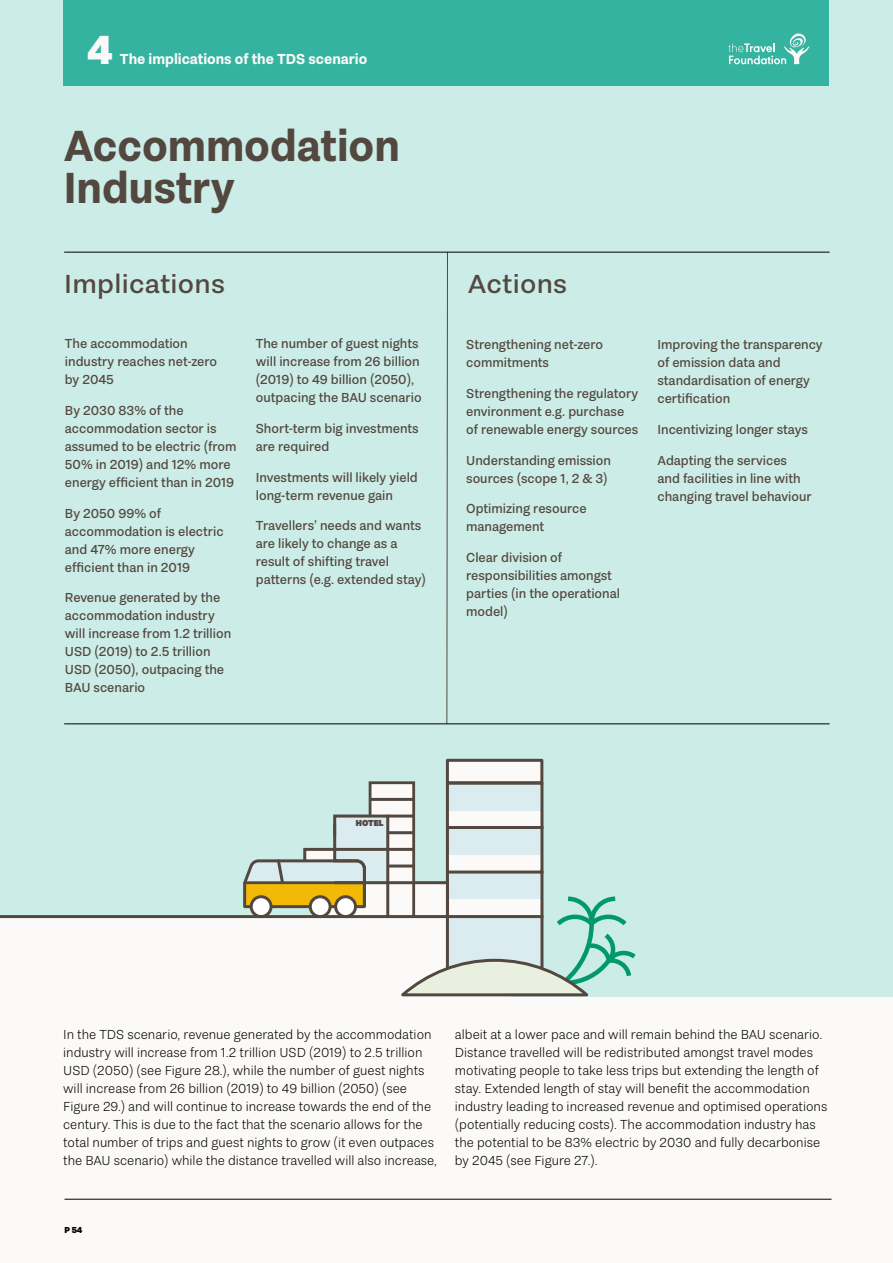
<style>
.page{position:relative;width:893px;height:1263px;background:#fbfaf8}
.page>*{position:absolute;margin:0;border:0;box-sizing:border-box;transform-origin:0 0}
.t1{font:700 45px/42px "Passenger Sans";color:#53483f}
.t2{font:900 42px "Passenger Sans";color:#fbfaf8}
.t3{font:500 27px "Passenger Sans";letter-spacing:.01em;color:#53483f;scale:1.08 1}
.t4{font:700 15px "Passenger Sans";color:#fbfaf8}
.t5{font:500 13.5px/18px "Passenger Sans";color:#53483f}
.t6{font:300 13.5px/18px "Passenger Sans";color:#000}
.t7{font:900 9px "Passenger Sans";color:#53483f}
.t8{font:900 9px "Passenger Sans";color:#000}
</style>
<div class="page">
<div style="left:0;top:0;width:893px;height:916px;background:#ccece7"></div>
<div style="left:512px;top:870px;width:381px;height:126px;background:#ccece7"></div>
<div style="left:447px;top:760px;width:95px;height:212px;background:#fbfaf8"></div>
<div style="left:64px;top:0;width:765px;height:85px;background:#34b3a0"></div>
<svg style="left:728px;top:33px;width:82px;height:31px"></svg>
<hr style="left:65px;top:1199px;width:766px;height:1px;background:#000">
<svg style="left:446px;top:253px;width:2px;height:471px"></svg>
<hr style="left:64px;top:252px;width:766px;height:1px;background:#000">
<hr style="left:64px;top:724px;width:766px;height:1px;background:#000">
<svg style="left:0;top:915px;width:241px;height:4px"></svg>
<svg style="left:241px;top:780px;width:400px;height:217px"></svg>
<div style="left:446px;top:759px;width:97px;height:25px;border:3px solid #53483f"></div>
<h2 class="t2" style="left:87px;top:25px;width:27px">4</h2>
<p class="t4" style="left:120px;top:50px;width:249px">The implications of the TDS scenario</p>
<h1 class="t1" style="left:64px;top:125px;width:338px">Accommodation<br>Industry</h1>
<h3 class="t3" style="left:64px;top:268px;width:150px">Implications</h3>
<h3 class="t3" style="left:468px;top:268px;width:94px">Actions</h3>
<p class="t5" style="left:65px;top:335px;width:154px">The accommodation industry reaches net-zero by 2045</p>
<p class="t5" style="left:65px;top:401px;width:173px">By 2030 83% of the accommodation sector is assumed to be electric (from<br>50% in 2019) and 12% more energy efficient than in 2019</p>
<p class="t5" style="left:65px;top:504px;width:160px">By 2050 99% of accommodation is electric and 47% more energy efficient than in 2019</p>
<p class="t5" style="left:65px;top:589px;width:168px">Revenue generated by the accommodation industry will increase from 1.2 trillion<br>USD (2019) to 2.5 trillion<br>USD (2050), outpacing the<br>BAU scenario</p>
<p class="t5" style="left:256px;top:334px;width:167px">The number of guest nights will increase from 26 billion (2019) to 49 billion (2050), outpacing the BAU scenario</p>
<p class="t5" style="left:256px;top:419px;width:164px">Short-term big investments are required</p>
<p class="t5" style="left:256px;top:468px;width:164px">Investments will likely yield long-term revenue gain</p>
<p class="t5" style="left:256px;top:517px;width:172px">Travellers’ needs and wants are likely to change as a result of shifting travel patterns (e.g. extended stay)</p>
<p class="t5" style="left:466px;top:335px;width:138px">Strengthening net-zero commitments</p>
<p class="t5" style="left:466px;top:384px;width:174px">Strengthening the regulatory environment e.g. purchase of renewable energy sources</p>
<p class="t5" style="left:466px;top:451px;width:146px">Understanding emission sources (scope 1, 2 &amp; 3)</p>
<p class="t5" style="left:466px;top:500px;width:122px">Optimizing resource management</p>
<p class="t5" style="left:466px;top:548px;width:155px">Clear division of responsibilities amongst parties (in the operational model)</p>
<p class="t5" style="left:657px;top:335px;width:167px">Improving the transparency of emission data and standardisation of energy certification</p>
<p class="t5" style="left:657px;top:420px;width:152px">Incentivizing longer stays</p>
<p class="t5" style="left:657px;top:451px;width:156px">Adapting the services and facilities in line with changing travel behaviour</p>
<p class="t7" style="left:356px;top:817px;width:29px">HOTEL</p>
<p class="t6" style="left:63px;top:1025px;width:375px">In the TDS scenario, revenue generated by the accommodation industry will increase from 1.2 trillion USD (2019) to 2.5 trillion USD (2050) (see Figure 28.), while the number of guest nights will increase from 26 billion (2019) to 49 billion (2050) (see Figure 29.) and will continue to increase towards the end of the century. This is due to the fact that the scenario allows for the total number of trips and guest nights to grow (it even outpaces the BAU scenario) while the distance travelled will also increase,</p>
<p class="t6" style="left:455px;top:1025px;width:374px">albeit at a lower pace and will remain behind the BAU scenario.<br>Distance travelled will be redistributed amongst travel modes motivating people to take less trips but extending the length of stay. Extended length of stay will benefit the accommodation industry leading to increased revenue and optimised operations (potentially reducing costs). The accommodation industry has the potential to be 83% electric by 2030 and fully decarbonise by 2045 (see Figure 27.).</p>
<p class="t8" style="left:65px;top:1225px;width:19px">P 54</p>
</div>
